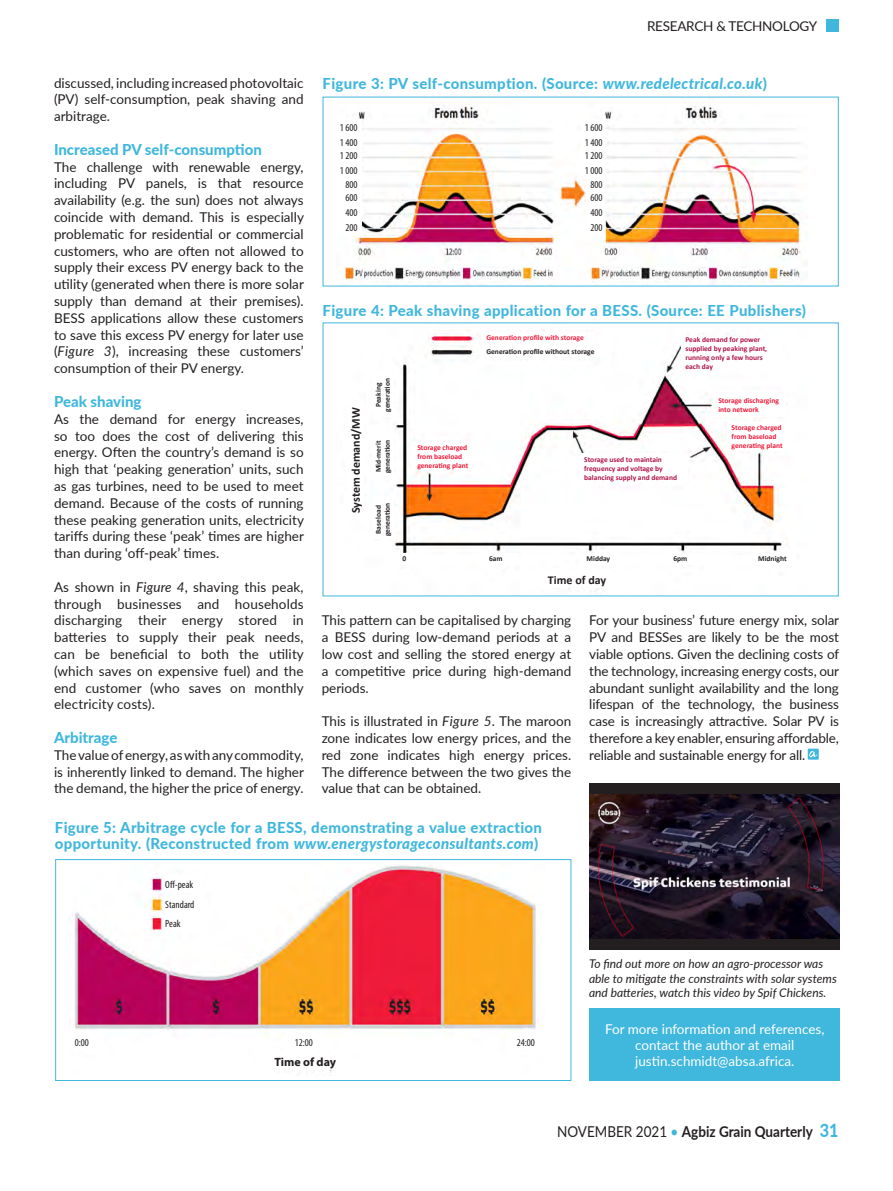
<style>
.page{position:relative;width:893px;height:1191px;background:#fff}
.page>*{position:absolute;margin:0;border:0;box-sizing:border-box;transform-origin:0 0}
.t1{font:800 15px/16.5px "Lato";letter-spacing:.02em;color:#40b7dd}
.t2{font:800 15px "Lato";color:#40b7dd}
.t3{font:700 15px "Lato";color:#231f20;scale:.9 1}
.t4{font:13.5px/16.8px "Lato";color:#231f20;text-align:justify}
.t5{font:13.5px/16.2px "Lato";color:#fff;text-align:center}
.t6{font:13.5px "Lato";letter-spacing:-.02em;color:#231f20}
.t7{font:italic 12px/14.4px "Lato";color:#231f20}
.t8{font:700 12px "Calibri";color:#231f20}
.t9{font:700 12px "Myriad Pro";color:#231f20}
.t10{font:condensed 10.5px/19.5px "Myriad Pro";color:#231f20;text-align:justify}
.t11{font:700 7.5px/9px "Calibri";color:#ee1b3b}
.t12{font:700 7.5px/9px "Calibri";color:#af144b}
.t13{font:700 7.5px/9px "Calibri";color:#231f20;text-align:center}
.s1{font-style:italic}
.s2{font-weight:400}
.s3{font-weight:500;color:#40b7dd}
.s4{font-weight:800;font-size:18px;color:#40b7dd}
</style>
<div class="page">
<div style="left:826px;top:19px;width:13px;height:13px;background:#40b7dd"></div>
<div style="left:589px;top:1008px;width:251px;height:72px;background:#40b7dd"></div>
<div style="left:808px;top:748px;width:11px;height:11px;background:#40b7dd"></div>
<svg style="left:809px;top:751px;width:8px;height:6px"></svg>
<img style="left:336px;top:105px;width:471px;height:178px">
<div style="left:332px;top:119px;width:30px;height:16px;background:#fff"></div>
<div style="left:582px;top:119px;width:23px;height:16px;background:#fff"></div>
<div style="left:332px;top:163px;width:30px;height:15px;background:#fff"></div>
<div style="left:579px;top:163px;width:26px;height:15px;background:#fff"></div>
<div style="left:332px;top:176px;width:30px;height:16px;background:#fff"></div>
<div style="left:587px;top:178px;width:18px;height:12px;background:#fff"></div>
<div style="left:332px;top:190px;width:30px;height:15px;background:#fff"></div>
<div style="left:587px;top:190px;width:18px;height:15px;background:#fff"></div>
<div style="left:332px;top:205px;width:30px;height:15px;background:#fff"></div>
<div style="left:587px;top:205px;width:18px;height:15px;background:#fff"></div>
<div style="left:332px;top:220px;width:30px;height:15px;background:#fff"></div>
<div style="left:582px;top:220px;width:23px;height:15px;background:#fff"></div>
<div style="left:332px;top:134px;width:30px;height:16px;background:#fff"></div>
<div style="left:582px;top:134px;width:23px;height:16px;background:#fff"></div>
<div style="left:332px;top:148px;width:30px;height:15px;background:#fff"></div>
<div style="left:579px;top:148px;width:26px;height:15px;background:#fff"></div>
<div style="left:589px;top:783px;width:250px;height:166px;background:#231f20"></div>
<img style="left:589px;top:794px;width:250px;height:144px">
<img style="left:74px;top:865px;width:464px;height:207px">
<div style="left:55px;top:859px;width:516px;height:221px;border:1px solid #40b7dd"></div>
<div style="left:165px;top:875px;width:39px;height:18px;background:#fff"></div>
<div style="left:165px;top:895px;width:39px;height:17px;background:#fff"></div>
<div style="left:165px;top:914px;width:39px;height:18px;background:#fff"></div>
<div style="left:65px;top:1033px;width:38px;height:17px;background:#fff"></div>
<div style="left:287px;top:1033px;width:38px;height:17px;background:#fff"></div>
<div style="left:264px;top:1052px;width:87px;height:18px;background:#fff"></div>
<div style="left:509px;top:1033px;width:38px;height:17px;background:#fff"></div>
<img style="left:365px;top:329px;width:422px;height:262px">
<div style="left:372px;top:433px;width:21px;height:43px;background:#fff"></div>
<div style="left:579px;top:553px;width:43px;height:11px;background:#fff"></div>
<div style="left:753px;top:553px;width:43px;height:11px;background:#fff"></div>
<div style="left:482px;top:332px;width:112px;height:11px;background:#fff"></div>
<div style="left:482px;top:345px;width:123px;height:12px;background:#fff"></div>
<div style="left:580px;top:453px;width:107px;height:29px;background:#fff"></div>
<div style="left:681px;top:336px;width:101px;height:33px;background:#fff"></div>
<div style="left:413px;top:441px;width:65px;height:29px;background:#fff"></div>
<div style="left:727px;top:422px;width:66px;height:28px;background:#fff"></div>
<div style="left:714px;top:393px;width:71px;height:24px;background:#fff"></div>
<div style="left:372px;top:496px;width:21px;height:43px;background:#fff"></div>
<div style="left:372px;top:371px;width:21px;height:43px;background:#fff"></div>
<div style="left:477px;top:553px;width:42px;height:11px;background:#fff"></div>
<div style="left:661px;top:553px;width:43px;height:11px;background:#fff"></div>
<div style="left:521px;top:571px;width:116px;height:17px;background:#fff"></div>
<div style="left:385px;top:553px;width:43px;height:11px;background:#fff"></div>
<p class="t6" style="left:647px;top:16px;width:172px">RESEARCH &amp; TECHNOLOGY</p>
<p class="t4" style="left:54px;top:74px;width:251px">discussed, including increased photovoltaic (PV) self-consumption, peak shaving and arbitrage.</p>
<p class="t2" style="left:54px;top:138px;width:209px">Increased PV self-consumption</p>
<p class="t4" style="left:54px;top:158px;width:251px">The challenge with renewable energy, including PV panels, is that resource availability (e.g. the sun) does not always coincide with demand. This is especially problematic for residential or commercial customers, who are often not allowed to supply their excess PV energy back to the utility (generated when there is more solar supply than demand at their premises).<br>BESS applications allow these customers to save this excess PV energy for later use (<span class="s1">Figure 3</span>), increasing these customers’ consumption of their PV energy.</p>
<p class="t2" style="left:54px;top:390px;width:89px">Peak shaving</p>
<p class="t4" style="left:54px;top:410px;width:251px">As the demand for energy increases, so too does the cost of delivering this energy. Often the country’s demand is so high that ‘peaking generation’ units, such as gas turbines, need to be used to meet demand. Because of the costs of running these peaking generation units, electricity tariffs during these ‘peak’ times are higher than during ‘off-peak’ times.</p>
<p class="t4" style="left:54px;top:578px;width:251px">As shown in <span class="s1">Figure 4</span>, shaving this peak, through businesses and households discharging their energy stored in batteries to supply their peak needs, can be beneficial to both the utility (which saves on expensive fuel) and the end customer (who saves on monthly electricity costs).</p>
<p class="t2" style="left:54px;top:726px;width:65px">Arbitrage</p>
<p class="t4" style="left:54px;top:746px;width:251px">The value of energy, as with any commodity, is inherently linked to demand. The higher the demand, the higher the price of energy.</p>
<p class="t1" style="left:323px;top:75px;width:446px">Figure 3: PV self-consumption. (Source: <span class="s1">www.redelectrical.co.uk</span>)</p>
<p class="t10" style="left:340px;top:118px;width:19px">1 600</p>
<p class="t10" style="left:585px;top:118px;width:19px">1 600</p>
<p class="t10" style="left:340px;top:161px;width:19px">1 000</p>
<p class="t10" style="left:585px;top:161px;width:19px">1 000</p>
<p class="t10" style="left:345px;top:175px;width:14px">800</p>
<p class="t10" style="left:590px;top:175px;width:14px">800</p>
<p class="t10" style="left:345px;top:188px;width:14px">600</p>
<p class="t10" style="left:590px;top:188px;width:14px">600</p>
<p class="t10" style="left:345px;top:203px;width:14px">400</p>
<p class="t10" style="left:590px;top:203px;width:14px">400</p>
<p class="t10" style="left:345px;top:218px;width:14px">200</p>
<p class="t10" style="left:590px;top:218px;width:14px">200</p>
<p class="t10" style="left:340px;top:133px;width:19px">1 400</p>
<p class="t10" style="left:585px;top:133px;width:19px">1 400</p>
<p class="t10" style="left:340px;top:146px;width:19px">1 200</p>
<p class="t10" style="left:585px;top:146px;width:19px">1 200</p>
<p class="t1" style="left:323px;top:301px;width:485px">Figure 4: Peak shaving application for a BESS. (Source: EE Publishers)</p>
<p class="t8" style="left:347px;top:513px;width:107px;rotate:-90deg">System demand/MW</p>
<p class="t13" style="left:374px;top:412px;width:35px;rotate:-90deg">Peaking generation</p>
<p class="t13" style="left:374px;top:473px;width:35px;text-align:left;rotate:-90deg">Mid-merit generation</p>
<p class="t11" style="left:417px;top:442px;width:52px">Storage charged from baseload generating plant</p>
<p class="t13" style="left:374px;top:536px;width:35px;rotate:-90deg">Baseload generation</p>
<p class="t13" style="left:402px;top:554px;width:5px">0</p>
<p class="t11" style="left:486px;top:333px;width:99px">Generation profile with storage</p>
<p class="t13" style="left:486px;top:347px;width:110px">Generation profile without storage</p>
<p class="t12" style="left:685px;top:335px;width:83px">Peak demand for power supplied by peaking plant, running only a few hours each day</p>
<p class="t12" style="left:584px;top:454px;width:94px">Storage used to maintain frequency and voltage by balancing supply and demand</p>
<p class="t11" style="left:718px;top:396px;width:62px">Storage discharging into network</p>
<p class="t11" style="left:732px;top:423px;width:52px">Storage charged from baseload generating plant</p>
<p class="t13" style="left:587px;top:554px;width:25px">Midday</p>
<p class="t13" style="left:758px;top:554px;width:30px">Midnight</p>
<p class="t13" style="left:489px;top:554px;width:15px">6am</p>
<p class="t13" style="left:673px;top:554px;width:15px">6pm</p>
<p class="t8" style="left:548px;top:571px;width:60px">Time of day</p>
<p class="t4" style="left:322px;top:611px;width:251px">This pattern can be capitalised by charging a BESS during low-demand periods at a low cost and selling the stored energy at a competitive price during high-demand periods.</p>
<p class="t4" style="left:322px;top:712px;width:251px">This is illustrated in <span class="s1">Figure 5</span>. The maroon zone indicates low energy prices, and the red zone indicates high energy prices.<br>The difference between the two gives the value that can be obtained.</p>
<p class="t4" style="left:589px;top:611px;width:251px">For your business’ future energy mix, solar PV and BESSes are likely to be the most viable options. Given the declining costs of the technology, increasing energy costs, our abundant sunlight availability and the long lifespan of the technology, the business case is increasingly attractive. Solar PV is therefore a key enabler, ensuring affordable, reliable and sustainable energy for all.</p>
<p class="t1" style="left:55px;top:818px;width:489px">Figure 5: Arbitrage cycle for a BESS, demonstrating a value extraction opportunity. (Reconstructed from <span class="s1">www.energystorageconsultants.com</span>)</p>
<p class="t10" style="left:165px;top:875px;width:31px">Off-peak Standard Peak</p>
<p class="t10" style="left:75px;top:1032px;width:16px">0:00</p>
<p class="t10" style="left:295px;top:1032px;width:20px">12:00</p>
<p class="t9" style="left:274px;top:1053px;width:63px">Time of day</p>
<p class="t10" style="left:517px;top:1032px;width:20px">24:00</p>
<p class="t7" style="left:589px;top:956px;width:249px">To find out more on how an agro-processor was able to mitigate the constraints with solar systems and batteries, watch this video by Spif Chickens.</p>
<p class="t5" style="left:605px;top:1020px;width:221px">For more information and references, contact the author at email justin.schmidt@absa.africa.</p>
<p class="t3" style="left:557px;top:1120px;width:314px"><span class="s2">NOVEMBER 2021</span> <span class="s3">•</span> Agbiz Grain Quarterly <span class="s4">31</span></p>
</div>
